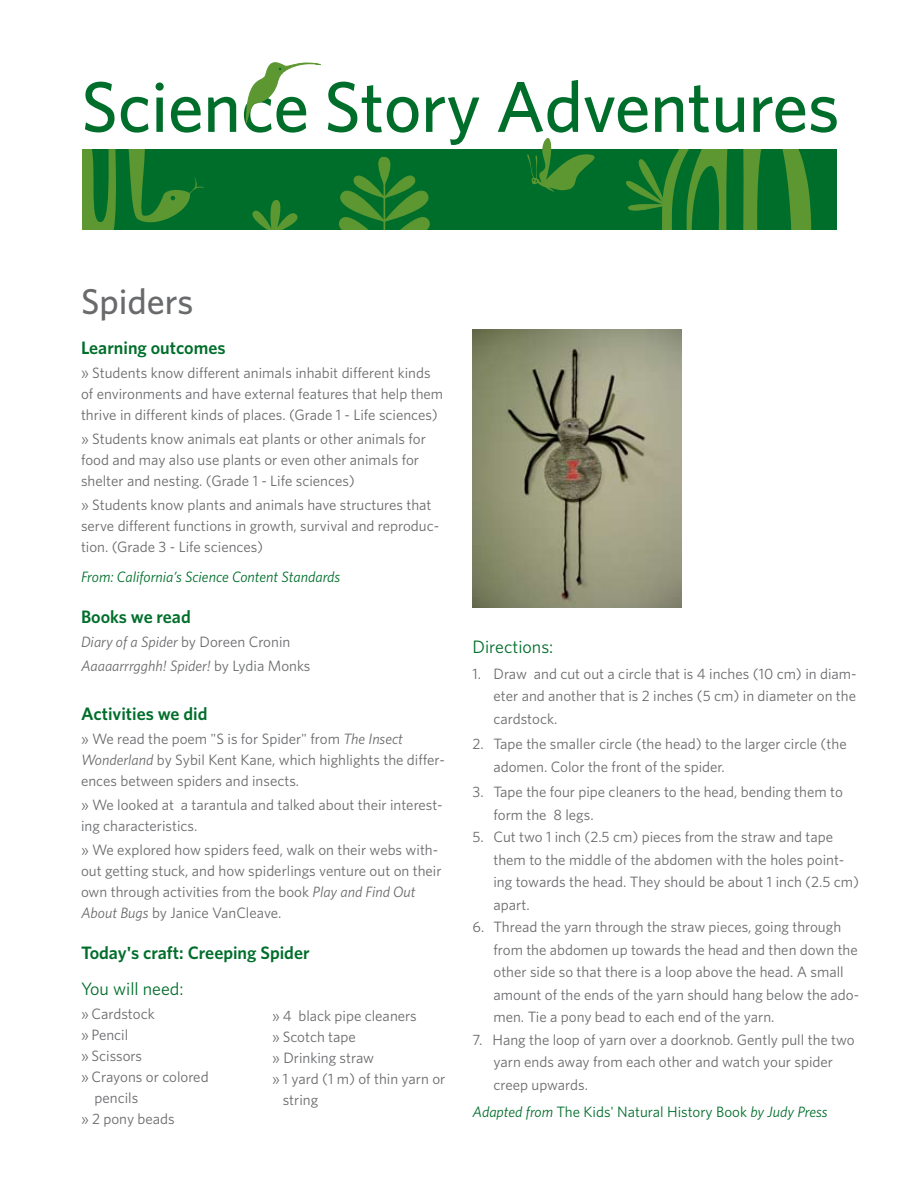
<style>
.page{position:relative;width:918px;height:1188px;background:#fff}
.page>*{position:absolute;margin:0;border:0;box-sizing:border-box;transform-origin:0 0}
.t1{font:500 36px "Whitney";color:#696a6c}
.t2{font:600 18px "Whitney";color:#006e2b}
.t3{font:18px "Whitney";color:#006e2b}
.t4{font:15px/22.5px "Whitney";color:#696a6c}
.t5{font:italic 15px/24px "Whitney";color:#696a6c}
.t6{font:15px "Whitney";color:#006e2b}
.t7{font:italic 15px "Whitney";color:#006e2b}
.s1{font-style:normal}
.s2{font-style:italic}
</style>
<div class="page">
<div style="left:81px;top:148px;width:756px;height:83px;background:#006e2b"></div>
<svg style="left:249px;top:200px;width:52px;height:31px"></svg>
<svg style="left:333px;top:156px;width:103px;height:75px"></svg>
<svg style="left:81px;top:82px;width:155px;height:149px"></svg>
<svg style="left:328px;top:82px;width:91px;height:51px"></svg>
<svg style="left:426px;top:97px;width:53px;height:48px"></svg>
<svg style="left:498px;top:80px;width:339px;height:151px"></svg>
<svg style="left:244px;top:62px;width:77px;height:87px"></svg>
<img style="left:472px;top:329px;width:209px;height:278px">
<h1 class="t1" style="left:81px;top:278px;width:114px">Spiders</h1>
<p class="t2" style="left:81px;top:336px;width:146px">Learning outcomes</p>
<p class="t4" style="left:81px;top:362px;width:364px;line-height:21px">» Students know different animals inhabit different kinds of environments and have external features that help them thrive in different kinds of places. (Grade 1 - Life sciences)</p>
<p class="t4" style="left:81px;top:428px;width:346px;line-height:21px">» Students know animals eat plants or other animals for food and may also use plants or even other animals for shelter and nesting. (Grade 1 - Life sciences)</p>
<p class="t4" style="left:81px;top:494px;width:360px;line-height:21px">» Students know plants and animals have structures that serve different functions in growth, survival and reproduc&shy;tion. (Grade 3 - Life sciences)</p>
<p class="t7" style="left:81px;top:567px;width:261px">From: California’s Science Content Standards</p>
<p class="t2" style="left:81px;top:604px;width:111px">Books we read</p>
<p class="t5" style="left:81px;top:629px;width:231px">Diary of a Spider <span class="s1">by Doreen Cronin<br></span>Aaaaarrrgghh! Spider! <span class="s1">by Lydia Monks</span></p>
<p class="t2" style="left:81px;top:702px;width:128px">Activities we did</p>
<p class="t4" style="left:81px;top:728px;width:365px;line-height:21px">» We read the poem "S is for Spider" from <span class="s2">The Insect<br>Wonderland</span> by Sybil Kent Kane, which highlights the differ&shy;ences between spiders and insects.</p>
<p class="t4" style="left:81px;top:794px;width:363px;line-height:21px">» We looked at a tarantula and talked about their interest&shy;ing characteristics.</p>
<p class="t4" style="left:81px;top:839px;width:362px;line-height:21px">» We explored how spiders feed, walk on their webs with&shy;out getting stuck, and how spiderlings venture out on their own through activities from the book <span class="s2">Play and Find Out About Bugs</span> by Janice VanCleave.</p>
<p class="t2" style="left:81px;top:941px;width:230px">Today's craft: Creeping Spider</p>
<p class="t3" style="left:81px;top:977px;width:104px">You will need:</p>
<p class="t4" style="left:81px;top:1003px;width:75px">» Cardstock</p>
<p class="t4" style="left:81px;top:1024px;width:49px">» Pencil</p>
<p class="t4" style="left:81px;top:1045px;width:63px">» Scissors</p>
<p class="t4" style="left:81px;top:1066px;width:129px">» Crayons or colored</p>
<p class="t4" style="left:95px;top:1087px;width:45px">pencils</p>
<p class="t4" style="left:81px;top:1108px;width:95px">» 2 pony beads</p>
<p class="t4" style="left:272px;top:1005px;width:146px">» 4 black pipe cleaners</p>
<p class="t4" style="left:272px;top:1026px;width:85px">» Scotch tape</p>
<p class="t4" style="left:272px;top:1047px;width:103px">» Drinking straw</p>
<p class="t4" style="left:272px;top:1068px;width:175px">» 1 yard (1 m) of thin yarn or</p>
<p class="t4" style="left:283px;top:1089px;width:37px">string</p>
<p class="t3" style="left:472px;top:635px;width:82px">Directions:</p>
<p class="t4" style="left:494px;top:662px;width:365px;text-align:justify;text-indent:-21px">1. Draw and cut out a circle that is 4 inches (10 cm) in diam&shy;eter and another that is 2 inches (5 cm) in diameter on the cardstock.</p>
<p class="t4" style="left:494px;top:733px;width:355px;text-indent:-21px">2. Tape the smaller circle (the head) to the larger circle (the adomen. Color the front of the spider.</p>
<p class="t4" style="left:494px;top:781px;width:351px;text-indent:-21px">3. Tape the four pipe cleaners to the head, bending them to form the 8 legs.</p>
<p class="t4" style="left:494px;top:826px;width:367px;text-indent:-21px">5. Cut two 1 inch (2.5 cm) pieces from the straw and tape them to the middle of the abdomen with the holes point&shy;ing towards the head. They should be about 1 inch (2.5 cm) apart.</p>
<p class="t4" style="left:494px;top:916px;width:367px;text-indent:-21px">6. Thread the yarn through the straw pieces, going through from the abdomen up towards the head and then down the other side so that there is a loop above the head. A small amount of the ends of the yarn should hang below the ado&shy;men. Tie a pony bead to each end of the yarn.</p>
<p class="t4" style="left:494px;top:1028px;width:363px;text-indent:-21px">7. Hang the loop of yarn over a doorknob. Gently pull the two yarn ends away from each other and watch your spider creep upwards.</p>
<p class="t6" style="left:472px;top:1102px;width:357px"><span class="s2">Adapted from</span> The Kids' Natural History Book <span class="s2">by Judy Press</span></p>
</div>
